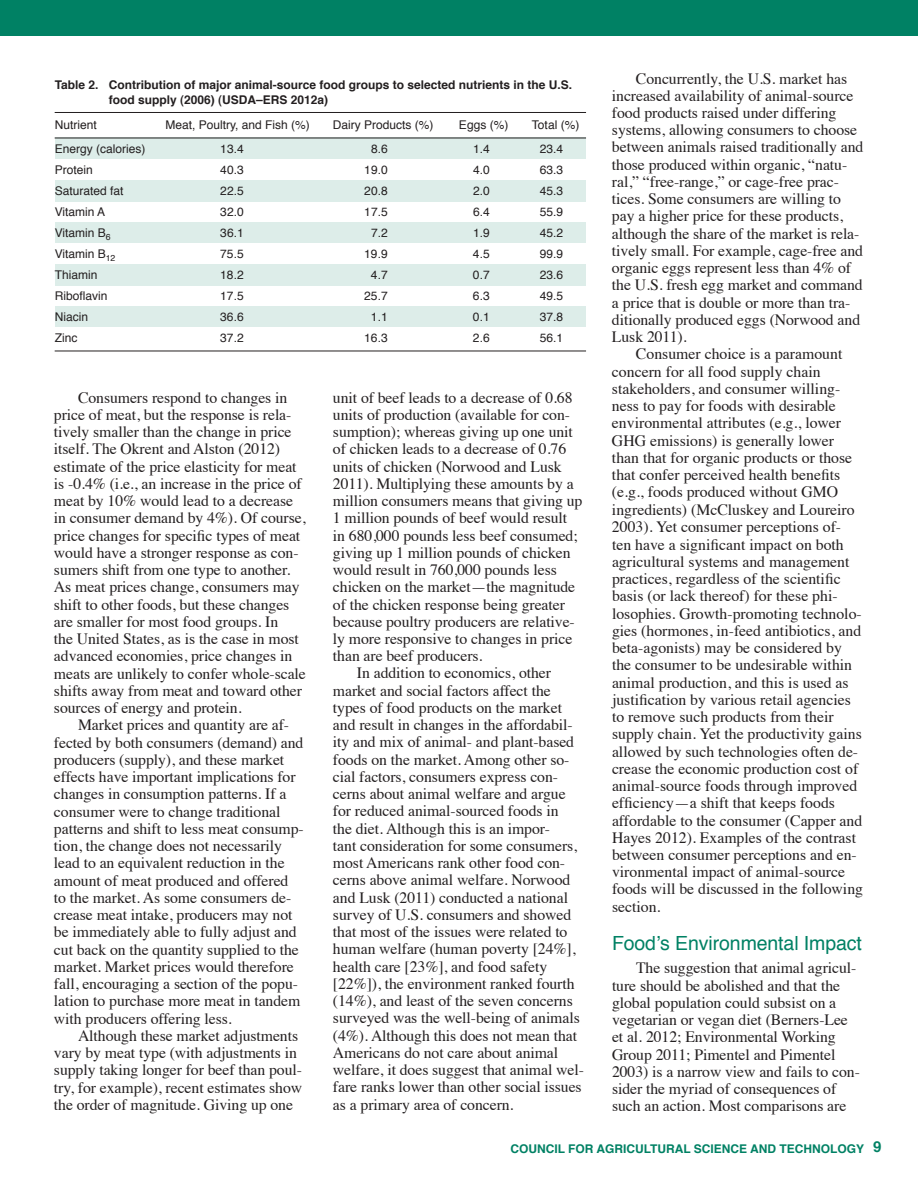
<style>
.page{position:relative;width:918px;height:1188px;background:#fff}
.page>*{position:absolute;margin:0;border:0;box-sizing:border-box;transform-origin:0 0}
.Inside_Level_2_Headi{font:19.5px "Helvetica";letter-spacing:-.005em;color:#008164}
.Body{font:15.75px/17.2px "Times";letter-spacing:-.005em;color:#231f20}
.t1{font:12px "Helvetica";color:#231f20}
.t2{font:700 12px/15px "Helvetica";color:#231f20}
.t3{font:700 12px "Helvetica";color:#008164}
.s1{font-size:15px}
</style>
<div class="page">
<div style="left:0;top:0;width:918px;height:36px;background:#008164"></div>
<div style="left:55px;top:138px;width:531px;height:21px;background:#ddede9"></div>
<div style="left:55px;top:180px;width:531px;height:22px;background:#ddede9"></div>
<div style="left:55px;top:222px;width:531px;height:21px;background:#ddede9"></div>
<div style="left:55px;top:264px;width:531px;height:21px;background:#ddede9"></div>
<div style="left:55px;top:306px;width:531px;height:21px;background:#ddede9"></div>
<hr style="left:55px;top:112px;width:531px;height:1px;background:#231f20">
<hr style="left:55px;top:138px;width:531px;height:1px;background:#231f20">
<hr style="left:55px;top:351px;width:531px;height:1px;background:#231f20">
<p class="t2" style="left:109px;top:77px;width:465px;text-indent:-54px">Table 2. Contribution of major animal-source food groups to selected nutrients in the U.S. food supply (2006) (USDA–ERS 2012a)</p>
<p class="t1" style="left:55px;top:116px;width:44px">Nutrient</p>
<p class="t1" style="left:165px;top:116px;width:146px">Meat, Poultry, and Fish (%)</p>
<p class="t1" style="left:333px;top:116px;width:102px">Dairy Products (%)</p>
<p class="t1" style="left:459px;top:116px;width:51px">Eggs (%)</p>
<p class="t1" style="left:532px;top:116px;width:49px">Total (%)</p>
<p class="t1" style="left:55px;top:140px;width:92px">Energy (calories)</p>
<p class="t1" style="left:220px;top:140px;width:25px">13.4</p>
<p class="t1" style="left:371px;top:140px;width:18px">8.6</p>
<p class="t1" style="left:473px;top:140px;width:18px">1.4</p>
<p class="t1" style="left:540px;top:140px;width:25px">23.4</p>
<p class="t1" style="left:55px;top:161px;width:40px">Protein</p>
<p class="t1" style="left:220px;top:161px;width:25px">40.3</p>
<p class="t1" style="left:364px;top:161px;width:25px">19.0</p>
<p class="t1" style="left:473px;top:161px;width:18px">4.0</p>
<p class="t1" style="left:540px;top:161px;width:25px">63.3</p>
<p class="t1" style="left:55px;top:182px;width:70px">Saturated fat</p>
<p class="t1" style="left:220px;top:182px;width:25px">22.5</p>
<p class="t1" style="left:364px;top:182px;width:25px">20.8</p>
<p class="t1" style="left:473px;top:182px;width:18px">2.0</p>
<p class="t1" style="left:540px;top:182px;width:25px">45.3</p>
<p class="t1" style="left:55px;top:203px;width:52px">Vitamin A</p>
<p class="t1" style="left:220px;top:203px;width:25px">32.0</p>
<p class="t1" style="left:364px;top:203px;width:25px">17.5</p>
<p class="t1" style="left:473px;top:203px;width:18px">6.4</p>
<p class="t1" style="left:540px;top:203px;width:25px">55.9</p>
<p class="t1" style="left:55px;top:224px;width:57px">Vitamin B<sub>6</sub></p>
<p class="t1" style="left:220px;top:224px;width:25px">36.1</p>
<p class="t1" style="left:371px;top:224px;width:18px">7.2</p>
<p class="t1" style="left:473px;top:224px;width:18px">1.9</p>
<p class="t1" style="left:540px;top:224px;width:25px">45.2</p>
<p class="t1" style="left:55px;top:245px;width:62px">Vitamin B<sub>12</sub></p>
<p class="t1" style="left:220px;top:245px;width:25px">75.5</p>
<p class="t1" style="left:364px;top:245px;width:25px">19.9</p>
<p class="t1" style="left:473px;top:245px;width:18px">4.5</p>
<p class="t1" style="left:540px;top:245px;width:25px">99.9</p>
<p class="t1" style="left:55px;top:266px;width:44px">Thiamin</p>
<p class="t1" style="left:220px;top:266px;width:25px">18.2</p>
<p class="t1" style="left:371px;top:266px;width:18px">4.7</p>
<p class="t1" style="left:473px;top:266px;width:18px">0.7</p>
<p class="t1" style="left:540px;top:266px;width:25px">23.6</p>
<p class="t1" style="left:55px;top:287px;width:54px">Riboflavin</p>
<p class="t1" style="left:220px;top:287px;width:25px">17.5</p>
<p class="t1" style="left:364px;top:287px;width:25px">25.7</p>
<p class="t1" style="left:473px;top:287px;width:18px">6.3</p>
<p class="t1" style="left:540px;top:287px;width:25px">49.5</p>
<p class="t1" style="left:55px;top:308px;width:35px">Niacin</p>
<p class="t1" style="left:220px;top:308px;width:25px">36.6</p>
<p class="t1" style="left:371px;top:308px;width:18px">1.1</p>
<p class="t1" style="left:473px;top:308px;width:18px">0.1</p>
<p class="t1" style="left:540px;top:308px;width:25px">37.8</p>
<p class="t1" style="left:55px;top:329px;width:24px">Zinc</p>
<p class="t1" style="left:220px;top:329px;width:25px">37.2</p>
<p class="t1" style="left:364px;top:329px;width:25px">16.3</p>
<p class="t1" style="left:473px;top:329px;width:18px">2.6</p>
<p class="t1" style="left:540px;top:329px;width:25px">56.1</p>
<p class="Body" style="left:54px;top:387px;width:253px;text-indent:24px">Consumers respond to changes in price of meat, but the response is rela&shy;tively smaller than the change in price itself. The Okrent and Alston (2012) estimate of the price elasticity for meat is -0.4% (i.e., an increase in the price of meat by 10% would lead to a decrease in consumer demand by 4%). Of course, price changes for specific types of meat would have a stronger response as con&shy;sumers shift from one type to another.<br>As meat prices change, consumers may shift to other foods, but these changes are smaller for most food groups. In<br>the United States, as is the case in most advanced economies, price changes in meats are unlikely to confer whole-scale shifts away from meat and toward other sources of energy and protein.</p>
<p class="Body" style="left:54px;top:715px;width:251px;text-indent:24px">Market prices and quantity are af&shy;fected by both consumers (demand) and producers (supply), and these market effects have important implications for changes in consumption patterns. If a consumer were to change traditional patterns and shift to less meat consump&shy;tion, the change does not necessarily lead to an equivalent reduction in the amount of meat produced and offered to the market. As some consumers de&shy;crease meat intake, producers may not be immediately able to fully adjust and cut back on the quantity supplied to the market. Market prices would therefore fall, encouraging a section of the popu&shy;lation to purchase more meat in tandem with producers offering less.</p>
<p class="Body" style="left:54px;top:1026px;width:250px;text-indent:24px">Although these market adjustments vary by meat type (with adjustments in supply taking longer for beef than poul&shy;try, for example), recent estimates show the order of magnitude. Giving up one</p>
<p class="Body" style="left:333px;top:387px;width:251px">unit of beef leads to a decrease of 0.68 units of production (available for con&shy;sumption); whereas giving up one unit of chicken leads to a decrease of 0.76 units of chicken (Norwood and Lusk 2011). Multiplying these amounts by a million consumers means that giving up 1 million pounds of beef would result in 680,000 pounds less beef consumed; giving up 1 million pounds of chicken would result in 760,000 pounds less chicken on the market—the magnitude of the chicken response being greater because poultry producers are relative&shy;ly more responsive to changes in price than are beef producers.</p>
<p class="Body" style="left:333px;top:663px;width:252px;text-indent:24px">In addition to economics, other market and social factors affect the types of food products on the market and result in changes in the affordabil&shy;ity and mix of animal- and plant-based foods on the market. Among other so&shy;cial factors, consumers express con&shy;cerns about animal welfare and argue for reduced animal-sourced foods in<br>the diet. Although this is an impor-<br>tant consideration for some consumers, most Americans rank other food con&shy;cerns above animal welfare. Norwood and Lusk (2011) conducted a national survey of U.S. consumers and showed that most of the issues were related to human welfare (human poverty [24%], health care [23%], and food safety [22%]), the environment ranked fourth (14%), and least of the seven concerns surveyed was the well-being of animals (4%). Although this does not mean that Americans do not care about animal welfare, it does suggest that animal wel&shy;fare ranks lower than other social issues as a primary area of concern.</p>
<p class="Body" style="left:612px;top:68px;width:253px;text-indent:24px">Concurrently, the U.S. market has increased availability of animal-source food products raised under differing systems, allowing consumers to choose between animals raised traditionally and those produced within organic, “natu&shy;ral,” “free-range,” or cage-free prac&shy;tices. Some consumers are willing to pay a higher price for these products, although the share of the market is rela&shy;tively small. For example, cage-free and organic eggs represent less than 4% of the U.S. fresh egg market and command a price that is double or more than tra&shy;ditionally produced eggs (Norwood and Lusk 2011).</p>
<p class="Body" style="left:612px;top:344px;width:253px;text-indent:24px">Consumer choice is a paramount concern for all food supply chain stakeholders, and consumer willing&shy;ness to pay for foods with desirable environmental attributes (e.g., lower GHG emissions) is generally lower than that for organic products or those that confer perceived health benefits (e.g., foods produced without GMO ingredients) (McCluskey and Loureiro 2003). Yet consumer perceptions of&shy;ten have a significant impact on both agricultural systems and management practices, regardless of the scientific basis (or lack thereof) for these phi&shy;losophies. Growth-promoting technolo&shy;gies (hormones, in-feed antibiotics, and beta-agonists) may be considered by the consumer to be undesirable within animal production, and this is used as justification by various retail agencies to remove such products from their supply chain. Yet the productivity gains allowed by such technologies often de&shy;crease the economic production cost of animal-source foods through improved efficiency—a shift that keeps foods affordable to the consumer (Capper and Hayes 2012). Examples of the contrast between consumer perceptions and en&shy;vironmental impact of animal-source foods will be discussed in the following section.</p>
<p class="Inside_Level_2_Headi" style="left:612px;top:928px;width:251px">Food’s Environmental Impact</p>
<p class="Body" style="left:612px;top:958px;width:249px;text-indent:24px">The suggestion that animal agricul&shy;ture should be abolished and that the global population could subsist on a vegetarian or vegan diet (Berners-Lee et al. 2012; Environmental Working Group 2011; Pimentel and Pimentel 2003) is a narrow view and fails to con&shy;sider the myriad of consequences of such an action. Most comparisons are</p>
<p class="t3" style="left:510px;top:1139px;width:372px">COUNCIL FOR AGRICULTURAL SCIENCE AND TECHNOLOGY <span class="s1">9</span></p>
</div>
